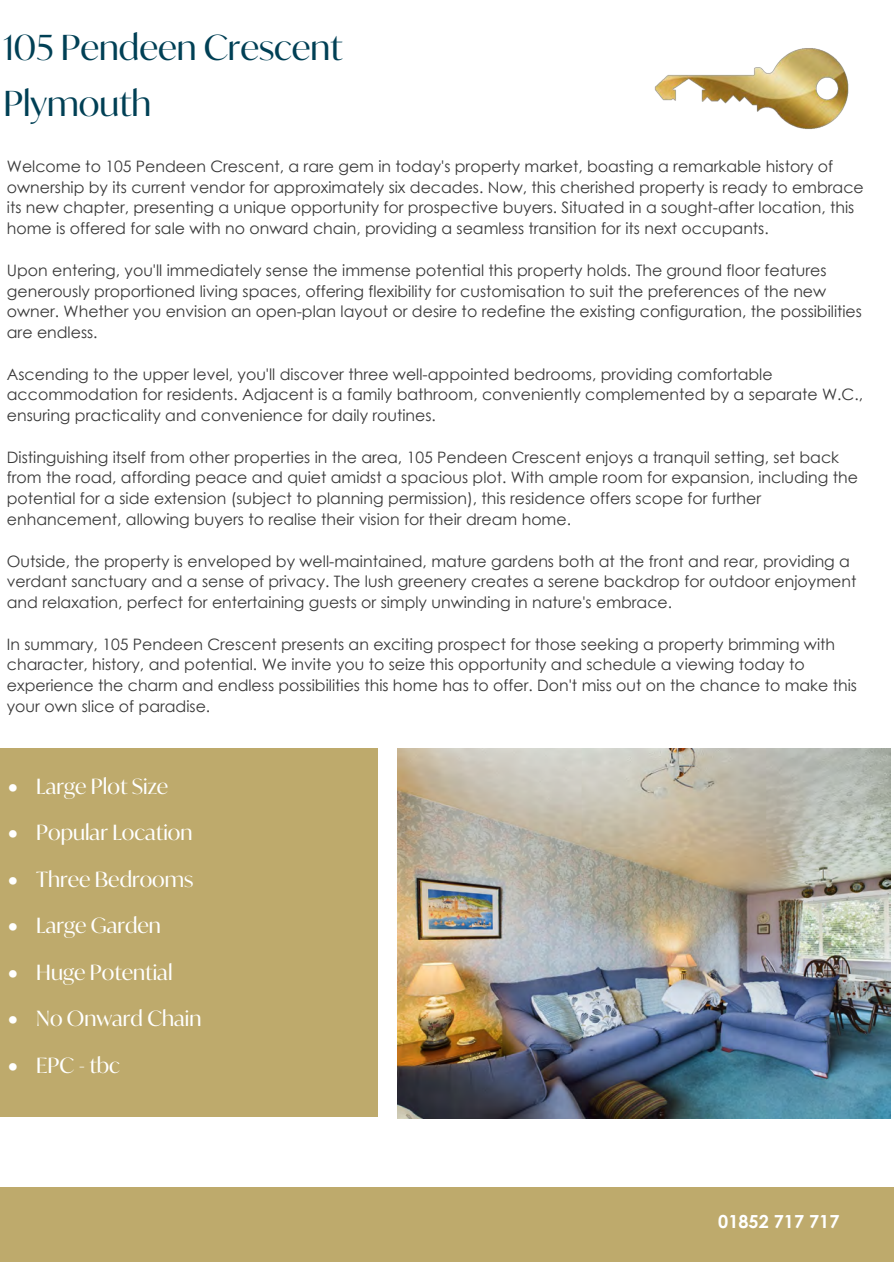
<style>
.page{position:relative;width:894px;height:1264px;background:#fff}
.page>*{position:absolute;margin:0;border:0;box-sizing:border-box;transform-origin:0 0}
.t1{font:34.5px/56.2px "Ivy Mode";color:#004055}
.t2{font:21px "Ivy Mode";color:#fff}
.t3{font:700 18px "Century Gothic";color:#fff}
.t4{font:15.75px/20.7px "Century Gothic";color:#383838}
</style>
<div class="page">
<img style="left:397px;top:748px;width:493px;height:370px">
<div style="left:0;top:1187px;width:893px;height:74px;background:#beaa6c"></div>
<div style="left:0;top:748px;width:377px;height:368px;background:#beaa6c"></div>
<img style="left:654px;top:48px;width:195px;height:81px">
<p class="t1" style="left:3px;top:19px;width:340px">105 Pendeen Crescent<br>Plymouth</p>
<p class="t4" style="left:7px;top:156px;width:858px">Welcome to 105 Pendeen Crescent, a rare gem in today's property market, boasting a remarkable history of ownership by its current vendor for approximately six decades. Now, this cherished property is ready to embrace its new chapter, presenting a unique opportunity for prospective buyers. Situated in a sought-after location, this home is offered for sale with no onward chain, providing a seamless transition for its next occupants.</p>
<p class="t4" style="left:7px;top:259px;width:856px">Upon entering, you'll immediately sense the immense potential this property holds. The ground floor features generously proportioned living spaces, offering flexibility for customisation to suit the preferences of the new owner. Whether you envision an open-plan layout or desire to redefine the existing configuration, the possibilities are endless.</p>
<p class="t4" style="left:7px;top:363px;width:857px">Ascending to the upper level, you'll discover three well-appointed bedrooms, providing comfortable accommodation for residents. Adjacent is a family bathroom, conveniently complemented by a separate W.C., ensuring practicality and convenience for daily routines.</p>
<p class="t4" style="left:7px;top:446px;width:852px">Distinguishing itself from other properties in the area, 105 Pendeen Crescent enjoys a tranquil setting, set back from the road, affording peace and quiet amidst a spacious plot. With ample room for expansion, including the potential for a side extension (subject to planning permission), this residence offers scope for further enhancement, allowing buyers to realise their vision for their dream home.</p>
<p class="t4" style="left:7px;top:550px;width:850px">Outside, the property is enveloped by well-maintained, mature gardens both at the front and rear, providing a verdant sanctuary and a sense of privacy. The lush greenery creates a serene backdrop for outdoor enjoyment and relaxation, perfect for entertaining guests or simply unwinding in nature's embrace.</p>
<p class="t4" style="left:7px;top:633px;width:851px">In summary, 105 Pendeen Crescent presents an exciting prospect for those seeking a property brimming with character, history, and potential. We invite you to seize this opportunity and schedule a viewing today to experience the charm and endless possibilities this home has to offer. Don't miss out on the chance to make this your own slice of paradise.</p>
<h2 class="t2" style="left:8px;top:771px;width:161px">• Large Plot Size</h2>
<h2 class="t2" style="left:8px;top:818px;width:186px">• Popular Location</h2>
<h2 class="t2" style="left:8px;top:864px;width:186px">• Three Bedrooms</h2>
<h2 class="t2" style="left:8px;top:911px;width:154px">• Large Garden</h2>
<h2 class="t2" style="left:8px;top:957px;width:166px">• Huge Potential</h2>
<h2 class="t2" style="left:8px;top:1004px;width:194px">• No Onward Chain</h2>
<h2 class="t2" style="left:8px;top:1050px;width:113px">• EPC - tbc</h2>
<p class="t3" style="left:718px;top:1208px;width:123px">01852 717 717</p>
</div>
